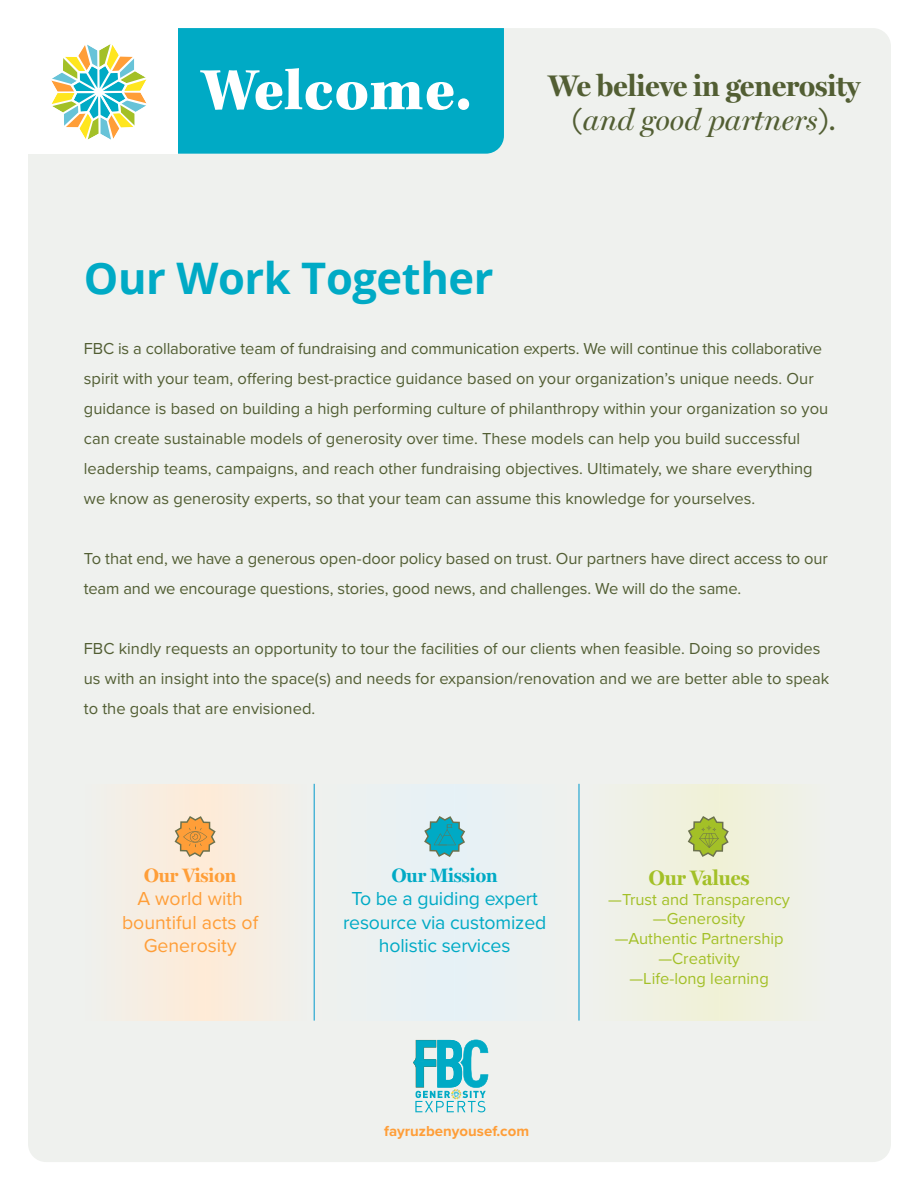
<style>
.page{position:relative;width:918px;height:1188px;background:#fff}
.page>*{position:absolute;margin:0;border:0;box-sizing:border-box;transform-origin:0 0}
.t1{font:900 61.5px "Kepler Std";color:#fff}
.t2{font:700 43.5px "Open Sans";letter-spacing:-.01em;color:#00aac5}
.t3{font:700 30px/33.2px "Miller Display";color:#525e33;text-align:center}
.t4{font:700 21px "Miller Display";color:#a3c027}
.t5{font:19.5px/23.4px "Proxima Nova";letter-spacing:-.01em;color:#00aac5;text-align:center}
.t6{font:19.5px "Proxima Nova";color:#ff9e38}
.t7{font:700 19.5px "Miller Display";color:#00aac5}
.t8{font:700 19.5px "Miller Display";color:#ff9e38}
.t9{font:16.5px/30px "Proxima Nova";color:#525e33}
.t10{font:16.5px "Proxima Nova";color:#a3c027}
.t11{font:700 15px "Proxima Nova";color:#ff9e38}
.s1{font-weight:400;font-style:italic}
.s2{font-weight:400}
</style>
<div class="page">
<div style="left:28px;top:28px;width:863px;height:1134px;background:#eff1ee;border-radius:18px"></div>
<div style="left:177px;top:28px;width:327px;height:126px;background:#00aac5"></div>
<div style="left:0;top:0;width:177px;height:154px;background:#fff"></div>
<div style="left:84px;top:784px;width:223px;height:237px;background:#f6eee2"></div>
<div style="left:321px;top:784px;width:246px;height:237px;background:#e6f2f7"></div>
<div style="left:587px;top:784px;width:242px;height:237px;background:#eff1e2"></div>
<hr style="left:579px;top:784px;width:1px;height:237px;background:#09c">
<hr style="left:314px;top:784px;width:1px;height:237px;background:#09c">
<svg style="left:175px;top:816px;width:41px;height:41px"></svg>
<svg style="left:424px;top:816px;width:41px;height:41px"></svg>
<svg style="left:688px;top:816px;width:41px;height:41px"></svg>
<svg style="left:413px;top:1040px;width:76px;height:72px"></svg>
<svg style="left:51px;top:44px;width:96px;height:96px"></svg>
<p class="t1" style="left:201px;top:55px;width:272px">Welcome.</p>
<p class="t3" style="left:548px;top:70px;width:313px">We believe in generosity (<span class="s1">and good partners</span>)<span class="s2">.</span></p>
<p class="t2" style="left:84px;top:247px;width:411px">Our Work Together</p>
<p class="t9" style="left:84px;top:332px;width:746px">FBC is a collaborative team of fundraising and communication experts. We will continue this collaborative spirit with your team, offering best-practice guidance based on your organization’s unique needs. Our guidance is based on building a high performing culture of philanthropy within your organization so you can create sustainable models of generosity over time. These models can help you build successful leadership teams, campaigns, and reach other fundraising objectives. Ultimately, we share everything we know as generosity experts, so that your team can assume this knowledge for yourselves.</p>
<p class="t9" style="left:84px;top:542px;width:746px">To that end, we have a generous open-door policy based on trust. Our partners have direct access to our team and we encourage questions, stories, good news, and challenges. We will do the same.</p>
<p class="t9" style="left:84px;top:632px;width:747px">FBC kindly requests an opportunity to tour the facilities of our clients when feasible. Doing so provides us with an insight into the space(s) and needs for expansion/renovation and we are better able to speak to the goals that are envisioned.</p>
<p class="t8" style="left:144px;top:864px;width:94px">Our Vision</p>
<p class="t6" style="left:137px;top:884px;width:107px">A world with</p>
<p class="t6" style="left:122px;top:908px;width:138px">bountiful acts of</p>
<p class="t6" style="left:144px;top:931px;width:94px">Generosity</p>
<p class="t7" style="left:392px;top:864px;width:107px">Our Mission</p>
<p class="t5" style="left:343px;top:886px;width:205px">To be a guiding expert resource via customized holistic services</p>
<p class="t11" style="left:384px;top:1120px;width:147px">fayruzbenyousef.com</p>
<p class="t4" style="left:649px;top:866px;width:102px">Our Values</p>
<p class="t10" style="left:608px;top:887px;width:183px">—Trust and Transparency</p>
<p class="t10" style="left:653px;top:907px;width:94px">—Generosity</p>
<p class="t10" style="left:615px;top:926px;width:170px">—Authentic Partnership</p>
<p class="t10" style="left:658px;top:946px;width:83px">—Creativity</p>
<p class="t10" style="left:630px;top:966px;width:141px">—Life-long learning</p>
</div>
